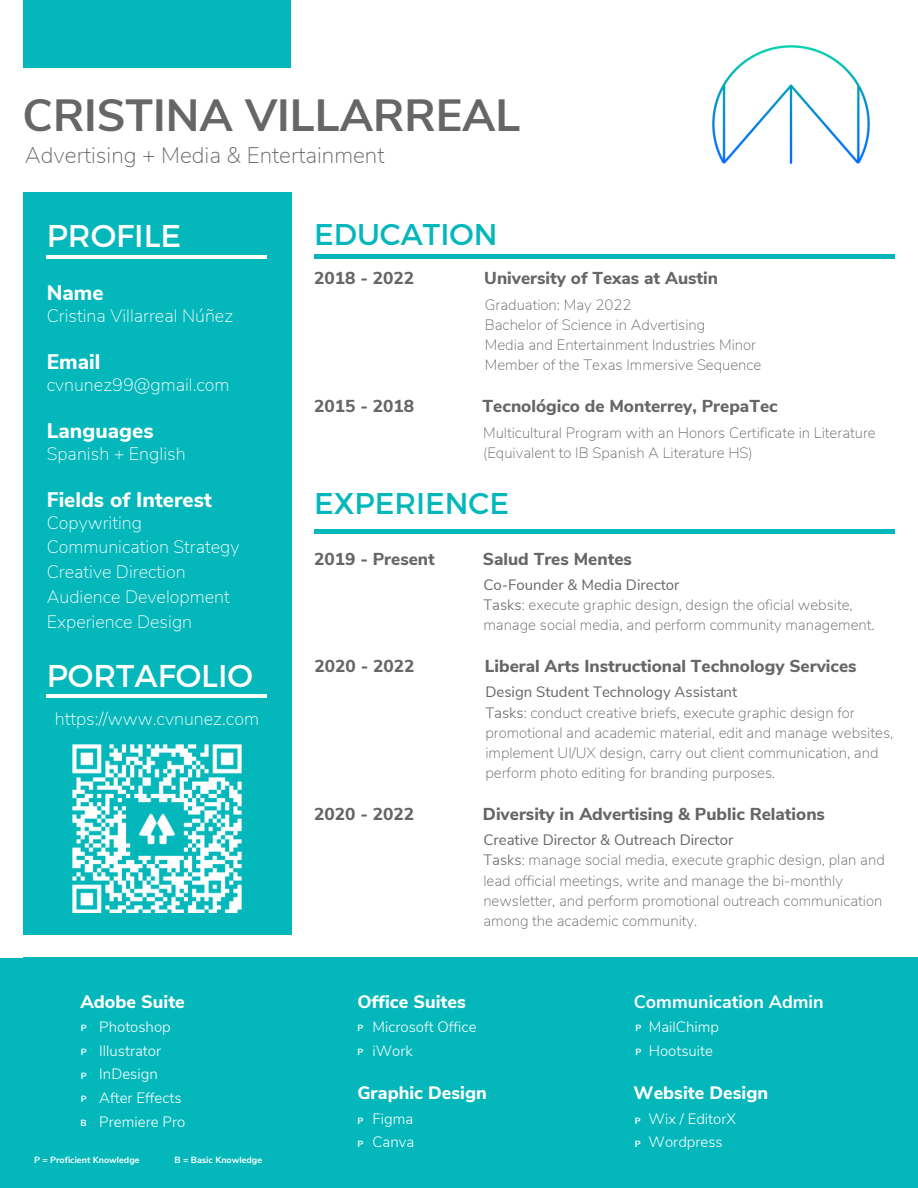
<style>
.page{position:relative;width:918px;height:1188px;background:#fff}
.page>*{position:absolute;margin:0;border:0;box-sizing:border-box;transform-origin:0 0}
.t1{font:700 45px "Nunito Sans";color:#666}
.t2{font:31.5px "Montserrat";color:#fff}
.t3{font:30px "Montserrat";color:#03b7ba}
.t4{font:200 22.5px "Nunito Sans";color:#666}
.t5{font:800 21px "Nunito Sans";color:#fff}
.t6{font:200 18px/24.8px "Nunito Sans";color:#fff}
.t7{font:800 18px "Nunito Sans";color:#fff}
.t8{font:700 18px "Nunito Sans";color:#fff}
.t9{font:800 17.25px "Nunito Sans";color:#666}
.t10{font:200 15px/20.2px "Nunito Sans";color:#666}
.t11{font:300 15px/23.7px "Nunito Sans";color:#fff}
.t12{font:700 9px "Nunito Sans";color:#fff}
.s1{font-weight:400}
.s2{font-weight:300}
</style>
<div class="page">
<div style="left:22px;top:0;width:269px;height:67px;background:#03b7ba"></div>
<div style="left:4px;top:192px;width:287px;height:786px;background:#03b7ba"></div>
<div style="left:0;top:935px;width:918px;height:41px;background:#fff"></div>
<div style="left:0;top:958px;width:918px;height:230px;background:#03b7ba"></div>
<hr style="left:47px;top:256px;width:220px;height:3px;background:#fff">
<div style="left:314px;top:254px;width:580px;height:5px;background:#03b7ba"></div>
<div style="left:314px;top:529px;width:580px;height:5px;background:#03b7ba"></div>
<img style="left:712px;top:45px;width:158px;height:119px">
<div style="left:0;top:0;width:22px;height:957px;background:#fff"></div>
<hr style="left:47px;top:694px;width:220px;height:4px;background:#fff">
<img style="left:72px;top:745px;width:170px;height:167px">
<h1 class="t1" style="left:22px;top:85px;width:500px">CRISTINA VILLARREAL</h1>
<h3 class="t4" style="left:25px;top:140px;width:361px">Advertising + Media &amp; Entertainment</h3>
<h2 class="t2" style="left:47px;top:216px;width:136px">PROFILE</h2>
<h3 class="t3" style="left:314px;top:215px;width:185px">EDUCATION</h3>
<h3 class="t5" style="left:47px;top:279px;width:59px">Name</h3>
<p class="t6" style="left:47px;top:304px;width:188px">Cristina Villarreal Núñez</p>
<h3 class="t5" style="left:47px;top:348px;width:55px">Email</h3>
<p class="t6" style="left:47px;top:373px;width:184px">cvnunez99@gmail.com</p>
<h3 class="t5" style="left:47px;top:417px;width:108px">Languages</h3>
<p class="t6" style="left:47px;top:442px;width:140px">Spanish + English</p>
<h3 class="t5" style="left:47px;top:485px;width:167px">Fields of Interest</h3>
<p class="t6" style="left:47px;top:510px;width:194px">Copywriting<br>Communication Strategy<br>Creative Direction<br>Audience Development<br>Experience Design</p>
<h2 class="t2" style="left:47px;top:655px;width:208px">PORTAFOLIO</h2>
<p class="t6" style="left:55px;top:707px;width:206px">https://www.cvnunez.com</p>
<p class="t7" style="left:80px;top:990px;width:106px">Adobe Suite</p>
<p class="t11" style="left:99px;top:1015px;width:88px">Photoshop<br>Illustrator<br>InDesign<br>After Effects<br>Premiere Pro</p>
<p class="t12" style="left:81px;top:1022px;width:7px">P</p>
<p class="t12" style="left:81px;top:1046px;width:7px">P</p>
<p class="t12" style="left:81px;top:1069px;width:7px">P</p>
<p class="t12" style="left:81px;top:1093px;width:7px">P</p>
<p class="t12" style="left:80px;top:1117px;width:8px">B</p>
<p class="t12" style="left:34px;top:1154px;width:107px">P = Proficient Knowledge</p>
<p class="t12" style="left:174px;top:1154px;width:89px">B = Basic Knowledge</p>
<p class="t9" style="left:314px;top:267px;width:102px">2018 - 2022</p>
<p class="t9" style="left:484px;top:267px;width:235px">University of Texas at Austin</p>
<p class="t10" style="left:485px;top:295px;width:278px">Graduation: May 2022<br>Bachelor of Science in Advertising<br>Media and Entertainment Industries Minor Member of the Texas Immersive Sequence</p>
<p class="t9" style="left:314px;top:395px;width:102px">2015 - 2018</p>
<p class="t9" style="left:483px;top:395px;width:297px">Tecnológico de Monterrey, PrepaTec</p>
<p class="t10" style="left:483px;top:423px;width:394px">Multicultural Program with an Honors Certificate in Literature (Equivalent to IB Spanish A Literature HS)</p>
<h3 class="t3" style="left:314px;top:484px;width:197px">EXPERIENCE</h3>
<p class="t9" style="left:314px;top:547px;width:122px">2019 - Present</p>
<p class="t9" style="left:483px;top:547px;width:151px">Salud Tres Mentes</p>
<p class="t10" style="left:483px;top:575px;width:393px"><span class="s1">Co-Founder &amp; Media Director<br></span><span class="s2">Tasks</span>: execute graphic design, design the oficial website, manage social media, and perform community management.</p>
<p class="t9" style="left:315px;top:654px;width:102px">2020 - 2022</p>
<p class="t9" style="left:485px;top:654px;width:373px">Liberal Arts Instructional Technology Services</p>
<p class="t10" style="left:485px;top:682px;width:409px"><span class="s1">Design Student Technology Assistant<br></span><span class="s2">Tasks</span>: conduct creative briefs, execute graphic design for promotional and academic material, edit and manage websites, implement UI/UX design, carry out client communication, and perform photo editing for branding purposes.</p>
<p class="t9" style="left:314px;top:803px;width:102px">2020 - 2022</p>
<p class="t9" style="left:483px;top:803px;width:344px">Diversity in Advertising &amp; Public Relations</p>
<p class="t10" style="left:483px;top:830px;width:403px"><span class="s1">Creative Director &amp; Outreach Director<br></span><span class="s2">Tasks</span>: manage social media, execute graphic design, plan and lead official meetings, write and manage the bi-monthly newsletter, and perform promotional outreach communication among the academic community.</p>
<p class="t7" style="left:357px;top:990px;width:110px">Office Suites</p>
<p class="t11" style="left:372px;top:1015px;width:106px">Microsoft Office iWork</p>
<p class="t12" style="left:358px;top:1022px;width:7px">P</p>
<p class="t12" style="left:358px;top:1046px;width:7px">P</p>
<p class="t7" style="left:357px;top:1081px;width:131px">Graphic Design</p>
<p class="t11" style="left:372px;top:1107px;width:43px">Figma<br>Canva</p>
<p class="t12" style="left:357px;top:1115px;width:7px">P</p>
<p class="t12" style="left:357px;top:1138px;width:7px">P</p>
<p class="t8" style="left:634px;top:990px;width:191px">Communication Admin</p>
<p class="t11" style="left:649px;top:1015px;width:72px">MailChimp<br>Hootsuite</p>
<p class="t12" style="left:635px;top:1022px;width:7px">P</p>
<p class="t12" style="left:635px;top:1046px;width:7px">P</p>
<p class="t7" style="left:634px;top:1081px;width:136px">Website Design</p>
<p class="t11" style="left:649px;top:1107px;width:89px">Wix / EditorX<br>Wordpress</p>
<p class="t12" style="left:635px;top:1115px;width:7px">P</p>
<p class="t12" style="left:635px;top:1138px;width:7px">P</p>
</div>
